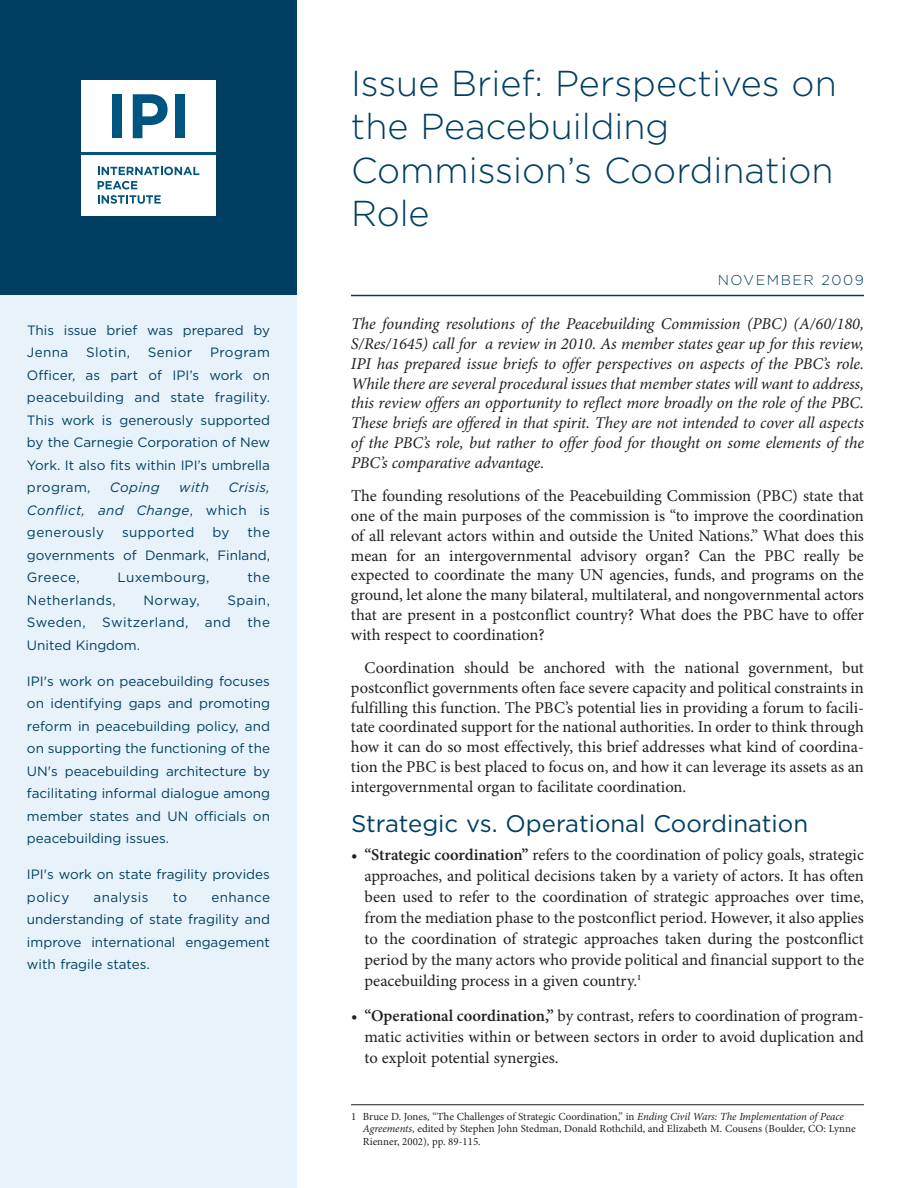
<style>
.page{position:relative;width:918px;height:1188px;background:#fff}
.page>*{position:absolute;margin:0;border:0;box-sizing:border-box;transform-origin:0 0}
.t1{font:300 36px/43.2px "Gotham";color:#003f61}
.t2{font:24px "Gotham";color:#003f61}
.t3{font:16.5px/19.8px "Minion Pro";color:#231f20;text-align:justify}
.t4{font:italic 16.5px/19.8px "Minion Pro";letter-spacing:-.01em;color:#231f20;text-align:justify}
.t5{font:300 14.25px "Gotham";letter-spacing:.105em;color:#003f61}
.t6{font:13.5px/22.5px "Gotham";color:#003f61;text-align:justify}
.t7{font:italic 13.5px/22.5px "Gotham";letter-spacing:.03em;color:#003f61;text-align:justify}
.t8{font:13.5px "Gotham";letter-spacing:.03em;color:#003f61}
.t9{font:10.8px/12.3px "Minion Pro";color:#231f20}
.s1{font-style:normal}
.s2{font-weight:600}
.s3{font-style:italic}
</style>
<div class="page">
<div style="left:0;top:296px;width:297px;height:892px;background:#e8f2fa"></div>
<div style="left:0;top:0;width:297px;height:296px;background:#003f61"></div>
<div style="left:81px;top:155px;width:135px;height:60px;background:#fff"></div>
<svg style="left:98px;top:167px;width:101px;height:8px"></svg>
<svg style="left:98px;top:181px;width:39px;height:8px"></svg>
<svg style="left:98px;top:195px;width:63px;height:9px"></svg>
<div style="left:81px;top:80px;width:135px;height:72px;background:#fff"></div>
<div style="left:112px;top:94px;width:10px;height:44px;background:#005480"></div>
<svg style="left:133px;top:94px;width:35px;height:44px"></svg>
<div style="left:175px;top:94px;width:10px;height:44px;background:#005480"></div>
<hr style="left:81px;top:152px;width:135px;height:3px;background:#005480">
<hr style="left:351px;top:295px;width:513px;height:1px;background:#003f61">
<hr style="left:351px;top:1104px;width:513px;height:1px;background:#231f20">
<p class="t6" style="left:27px;top:319px;width:245px">This issue brief was prepared by<br>Jenna</p>
<p class="t6" style="left:86px;top:341px;width:45px">Slotin,</p>
<p class="t6" style="left:148px;top:341px;width:46px">Senior</p>
<p class="t6" style="left:27px;top:341px;width:245px;text-indent:183px">Program Officer, as part of IPI’s work on peacebuilding and state fragility.<br>This work is generously supported by the Carnegie Corporation of New York. It also fits within IPI’s umbrella program,</p>
<p class="t7" style="left:110px;top:476px;width:51px">Coping</p>
<p class="t7" style="left:179px;top:476px;width:31px">with</p>
<p class="t7" style="left:27px;top:476px;width:245px;text-indent:201px">Crisis, Conflict, and Change<span class="s1">, which is generously</span></p>
<p class="t6" style="left:27px;top:521px;width:245px;text-indent:220px">the governments of Denmark, Finland, Greece,</p>
<p class="t8" style="left:122px;top:525px;width:74px">supported</p>
<p class="t6" style="left:213px;top:521px;width:18px">by</p>
<p class="t8" style="left:118px;top:570px;width:94px">Luxembourg,</p>
<p class="t6" style="left:247px;top:566px;width:24px">the</p>
<p class="t8" style="left:27px;top:592px;width:90px">Netherlands,</p>
<p class="t6" style="left:144px;top:589px;width:58px">Norway,</p>
<p class="t6" style="left:27px;top:589px;width:245px;text-indent:200px">Spain, Sweden, Switzerland, and the United Kingdom.</p>
<p class="t6" style="left:27px;top:670px;width:245px">IPI's work on peacebuilding focuses on identifying gaps and promoting reform in peacebuilding policy, and on supporting the functioning of the UN's peacebuilding architecture by facilitating informal dialogue among member states and UN officials on peacebuilding issues.</p>
<p class="t6" style="left:27px;top:863px;width:245px">IPI's work on state fragility provides policy</p>
<p class="t6" style="left:27px;top:886px;width:245px;text-indent:184px">enhance understanding of state fragility and improve international engagement with fragile states.</p>
<p class="t8" style="left:94px;top:889px;width:56px">analysis</p>
<p class="t6" style="left:173px;top:886px;width:16px">to</p>
<h1 class="t1" style="left:351px;top:62px;width:487px">Issue Brief: Perspectives on the Peacebuilding<br>Commission’s Coordination<br>Role</h1>
<p class="t5" style="left:718px;top:272px;width:148px">NOVEMBER 2009</p>
<p class="t4" style="left:351px;top:316px;width:515px">The founding resolutions of the Peacebuilding Commission (PBC) (A/60/180, S/Res/1645) call for a review in 2010. As member states gear up for this review, IPI has prepared issue briefs to offer perspectives on aspects of the PBC’s role.<br>While there are several procedural issues that member states will want to address, this review offers an opportunity to reflect more broadly on the role of the PBC.<br>These briefs are offered in that spirit. They are not intended to cover all aspects of the PBC’s role, but rather to offer food for thought on some elements of the PBC’s comparative advantage.</p>
<p class="t3" style="left:351px;top:487px;width:515px">The founding resolutions of the Peacebuilding Commission (PBC) state that one of the main purposes of the commission is “to improve the coordination of all relevant actors within and outside the United Nations.” What does this mean for an intergovernmental advisory organ? Can the PBC really be expected to coordinate the many UN agencies, funds, and programs on the ground, let alone the many bilateral, multilateral, and nongovernmental actors that are present in a postconflict country? What does the PBC have to offer with respect to coordination?</p>
<p class="t3" style="left:351px;top:659px;width:515px;text-indent:14px">Coordination should be anchored with the national government, but postconflict governments often face severe capacity and political constraints in fulfilling this function. The PBC’s potential lies in providing a forum to facili&shy;tate coordinated support for the national authorities. In order to think through how it can do so most effectively, this brief addresses what kind of coordina&shy;tion the PBC is best placed to focus on, and how it can leverage its assets as an intergovernmental organ to facilitate coordination.</p>
<h2 class="t2" style="left:351px;top:810px;width:459px">Strategic vs. Operational Coordination</h2>
<p class="t3" style="left:365px;top:846px;width:501px;line-height:21px;text-indent:-14px">• <span class="s2">“Strategic coordination”</span> refers to the coordination of policy goals, strategic approaches, and political decisions taken by a variety of actors. It has often been used to refer to the coordination of strategic approaches over time, from the mediation phase to the postconflict period. However, it also applies to the coordination of strategic approaches taken during the postconflict period by the many actors who provide political and financial support to the peacebuilding process in a given country.<sup>1</sup></p>
<p class="t3" style="left:365px;top:1006px;width:501px;line-height:21px;text-indent:-14px">• <span class="s2">“Operational coordination,”</span> by contrast, refers to coordination of program&shy;matic activities within or between sectors in order to avoid duplication and to exploit potential synergies.</p>
<p class="t9" style="left:363px;top:1111px;width:494px;text-indent:-12px">1 Bruce D. Jones, “The Challenges of Strategic Coordination,” in <span class="s3">Ending Civil Wars: The Implementation of Peace<br>Agreements</span>, edited by Stephen John Stedman, Donald Rothchild, and Elizabeth M. Cousens (Boulder, CO: Lynne<br>Rienner, 2002), pp. 89-115.</p>
</div>
